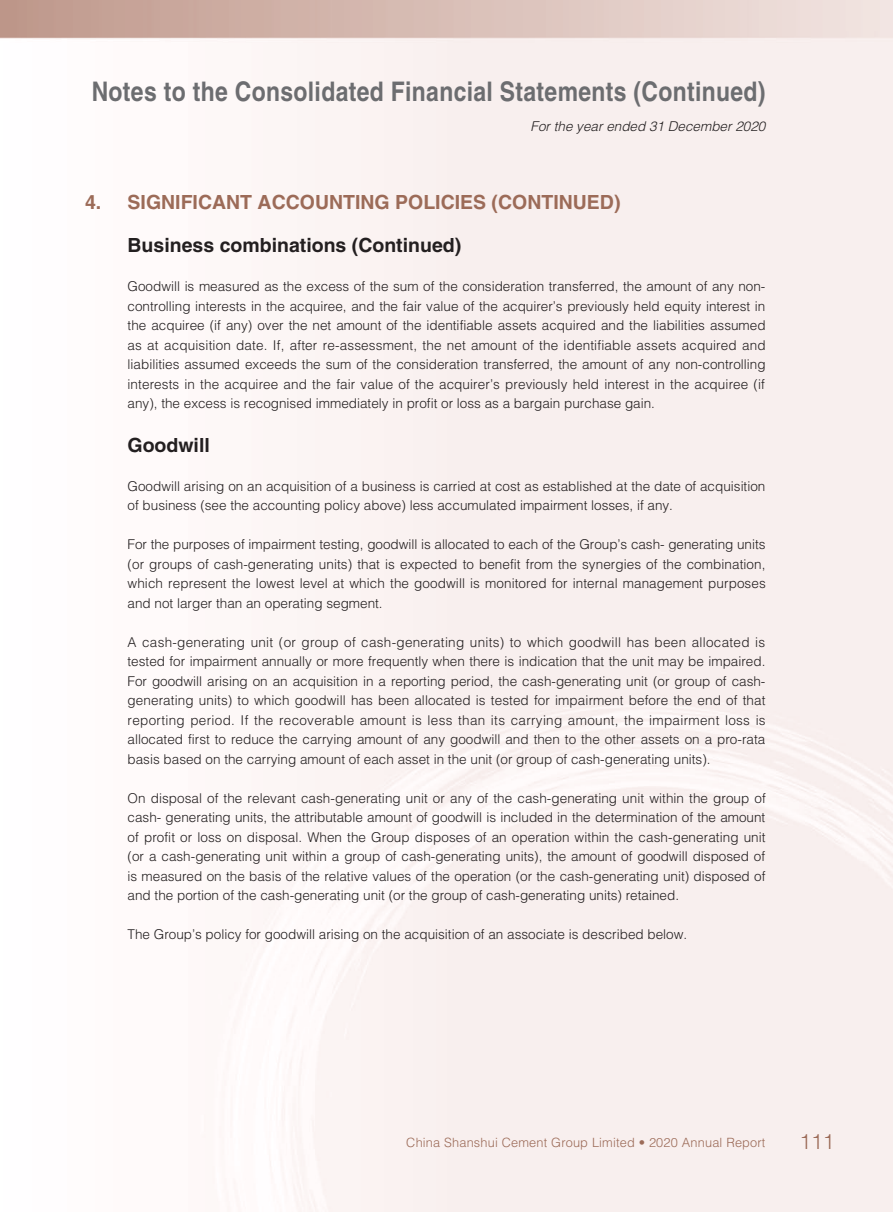
<style>
.page{position:relative;width:893px;height:1212px;background:#fff}
.page>*{position:absolute;margin:0;border:0;box-sizing:border-box;transform-origin:0 0}
.t1{font:700 27px "Helvetica LT Std";letter-spacing:.015em;color:#6c6d70;scale:.85 1}
.t2{font:300 21px "Helvetica LT Std";color:#9c6b58}
.t3{font:700 19.5px "Helvetica LT Std";color:#9c6b58}
.t4{font:700 19.5px "Helvetica LT Std";color:#231f20}
.t5{font:300 13.5px/19.5px "Helvetica LT Std";color:#231f20;text-align:justify}
.t6{font:italic 300 13.5px "Helvetica LT Std";color:#231f20}
.t7{font:300 12.75px "Helvetica LT Std";letter-spacing:.015em;color:#9c6b58}
</style>
<div class="page">
<h1 class="t1" style="left:92px;top:75px;width:794px">Notes to the Consolidated Financial Statements (Continued)</h1>
<p class="t6" style="left:530px;top:118px;width:236px">For the year ended 31 December 2020</p>
<h3 class="t3" style="left:85px;top:190px;width:537px">4. SIGNIFICANT ACCOUNTING POLICIES (CONTINUED)</h3>
<h3 class="t4" style="left:128px;top:233px;width:335px">Business combinations (Continued)</h3>
<p class="t5" style="left:128px;top:277px;width:640px">Goodwill is measured as the excess of the sum of the consideration transferred, the amount of any non&shy;controlling interests in the acquiree, and the fair value of the acquirer’s previously held equity interest in the acquiree (if any) over the net amount of the identifiable assets acquired and the liabilities assumed as at acquisition date. If, after re-assessment, the net amount of the identifiable assets acquired and liabilities assumed exceeds the sum of the consideration transferred, the amount of any non-controlling interests in the acquiree and the fair value of the acquirer’s previously held interest in the acquiree (if any), the excess is recognised immediately in profit or loss as a bargain purchase gain.</p>
<h3 class="t4" style="left:128px;top:433px;width:84px">Goodwill</h3>
<p class="t5" style="left:128px;top:476px;width:639px">Goodwill arising on an acquisition of a business is carried at cost as established at the date of acquisition of business (see the accounting policy above) less accumulated impairment losses, if any.</p>
<p class="t5" style="left:128px;top:535px;width:640px">For the purposes of impairment testing, goodwill is allocated to each of the Group’s cash- generating units (or groups of cash-generating units) that is expected to benefit from the synergies of the combination, which represent the lowest level at which the goodwill is monitored for internal management purposes and not larger than an operating segment.</p>
<p class="t5" style="left:128px;top:632px;width:640px">A cash-generating unit (or group of cash-generating units) to which goodwill has been allocated is tested for impairment annually or more frequently when there is indication that the unit may be impaired.<br>For goodwill arising on an acquisition in a reporting period, the cash-generating unit (or group of cash&shy;generating units) to which goodwill has been allocated is tested for impairment before the end of that reporting period. If the recoverable amount is less than its carrying amount, the impairment loss is allocated first to reduce the carrying amount of any goodwill and then to the other assets on a pro-rata basis based on the carrying amount of each asset in the unit (or group of cash-generating units).</p>
<p class="t5" style="left:128px;top:788px;width:640px">On disposal of the relevant cash-generating unit or any of the cash-generating unit within the group of cash- generating units, the attributable amount of goodwill is included in the determination of the amount of profit or loss on disposal. When the Group disposes of an operation within the cash-generating unit (or a cash-generating unit within a group of cash-generating units), the amount of goodwill disposed of is measured on the basis of the relative values of the operation (or the cash-generating unit) disposed of and the portion of the cash-generating unit (or the group of cash-generating units) retained.</p>
<p class="t5" style="left:128px;top:924px;width:561px">The Group’s policy for goodwill arising on the acquisition of an associate is described below.</p>
<p class="t7" style="left:406px;top:1134px;width:361px">China Shanshui Cement Group Limited • 2020 Annual Report</p>
<h2 class="t2" style="left:799px;top:1128px;width:37px">111</h2>
</div>
